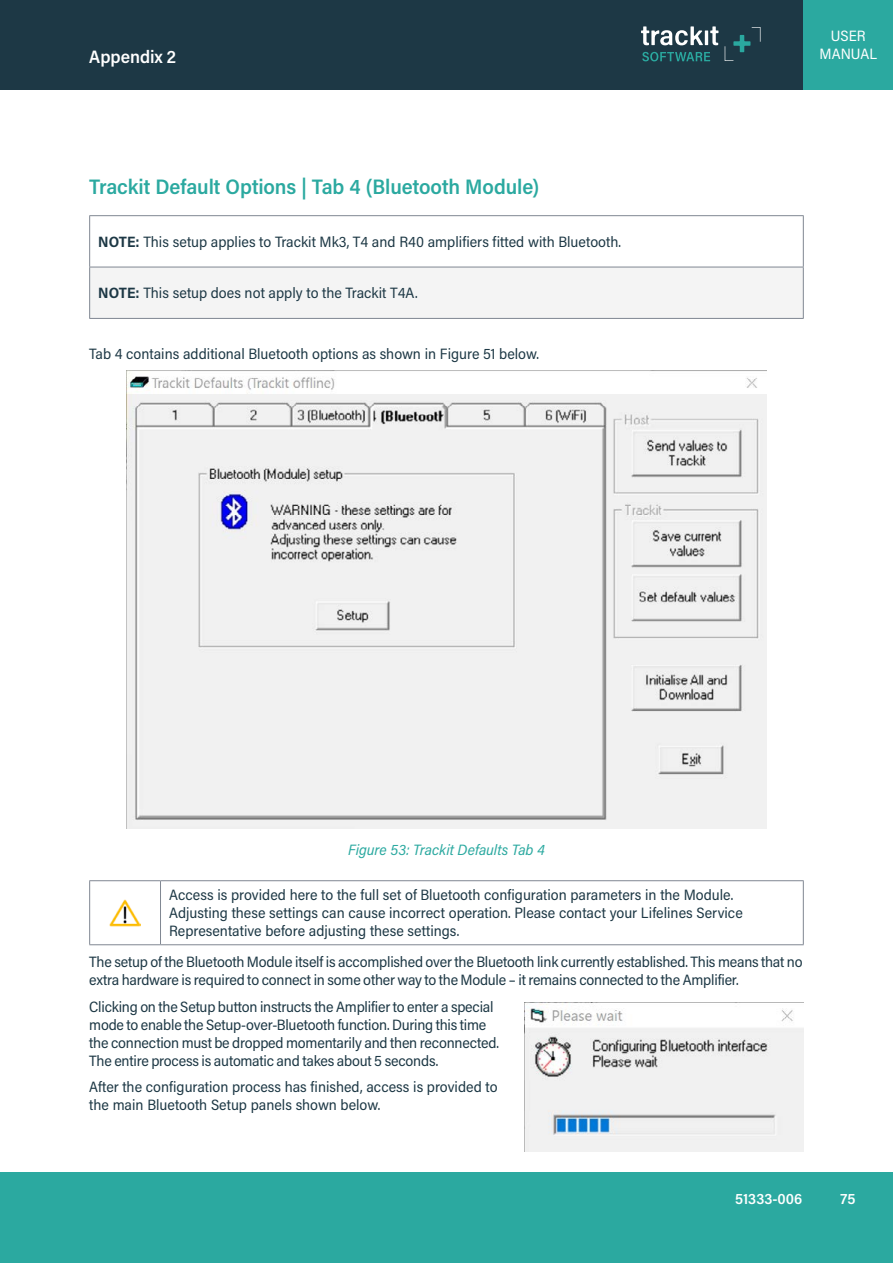
<style>
.page{position:relative;width:893px;height:1263px;background:#fff}
.page>*{position:absolute;margin:0;border:0;box-sizing:border-box;transform-origin:0 0}
.t1{font:600 21px "Acumin Pro Semi Cond";letter-spacing:-.005em;color:#2ba9a0}
.t2{font:600 18px "Acumin Pro Semi Cond";letter-spacing:-.005em;color:#fff}
.t3{font:15px/18px "Acumin Pro Semi Cond";letter-spacing:-.005em;color:#1d3845}
.t4{font:italic 15px "Acumin Pro Semi Cond";color:#2ba9a0}
.t5{font:600 15px "Acumin Pro Semi Cond";letter-spacing:.005em;color:#fff}
.t6{font:15px/18px "Acumin Pro Semi Cond";color:#fff;text-align:center}
.s1{font-weight:700}
</style>
<div class="page">
<div style="left:0;top:0;width:892px;height:89px;background:#1d3845"></div>
<div style="left:0;top:1172px;width:892px;height:91px;background:#2ba9a0"></div>
<div style="left:804px;top:0;width:89px;height:89px;background:#2ba9a0"></div>
<svg style="left:641px;top:26px;width:62px;height:19px"></svg>
<hr style="left:705px;top:31px;width:3px;height:14px;background:#fff">
<svg style="left:710px;top:26px;width:8px;height:19px"></svg>
<svg style="left:642px;top:52px;width:68px;height:9px"></svg>
<svg style="left:725px;top:27px;width:35px;height:34px"></svg>
<div style="left:90px;top:267px;width:713px;height:51px;background:#f4f4f4"></div>
<hr style="left:89px;top:215px;width:715px;height:1px;background:#808792">
<hr style="left:89px;top:216px;width:1px;height:51px;background:#808792">
<hr style="left:803px;top:216px;width:1px;height:51px;background:#808792">
<hr style="left:89px;top:267px;width:715px;height:1px;background:#808792">
<hr style="left:89px;top:267px;width:1px;height:51px;background:#808792">
<hr style="left:803px;top:267px;width:1px;height:51px;background:#808792">
<hr style="left:89px;top:318px;width:715px;height:1px;background:#808792">
<img style="left:127px;top:371px;width:639px;height:457px">
<hr style="left:89px;top:880px;width:72px;height:1px;background:#808792">
<hr style="left:89px;top:881px;width:1px;height:63px;background:#808792">
<hr style="left:161px;top:880px;width:643px;height:1px;background:#808792">
<hr style="left:160px;top:881px;width:1px;height:63px;background:#808792">
<hr style="left:803px;top:881px;width:1px;height:63px;background:#808792">
<hr style="left:89px;top:944px;width:72px;height:1px;background:#808792">
<hr style="left:161px;top:944px;width:643px;height:1px;background:#808792">
<img style="left:110px;top:899px;width:30px;height:27px">
<img style="left:525px;top:1002px;width:279px;height:149px">
<p class="t2" style="left:89px;top:44px;width:88px">Appendix 2</p>
<h1 class="t1" style="left:89px;top:172px;width:452px">Trackit Default Options | Tab 4 (Bluetooth Module)</h1>
<p class="t3" style="left:98px;top:232px;width:524px"><span class="s1">NOTE:</span> This setup applies to Trackit Mk3, T4 and R40 amplifiers fitted with Bluetooth.</p>
<p class="t3" style="left:98px;top:283px;width:321px"><span class="s1">NOTE:</span> This setup does not apply to the Trackit T4A.</p>
<p class="t3" style="left:89px;top:344px;width:451px">Tab 4 contains additional Bluetooth options as shown in Figure 51 below.</p>
<p class="t6" style="left:820px;top:26px;width:59px">USER<br>MANUAL</p>
<p class="t4" style="left:348px;top:839px;width:198px">Figure 53: Trackit Defaults Tab 4</p>
<p class="t3" style="left:169px;top:885px;width:575px">Access is provided here to the full set of Bluetooth configuration parameters in the Module.<br>Adjusting these settings can cause incorrect operation. Please contact your Lifelines Service<br>Representative before adjusting these settings.</p>
<p class="t3" style="left:89px;top:952px;width:715px">The setup of the Bluetooth Module itself is accomplished over the Bluetooth link currently established. This means that no extra hardware is required to connect in some other way to the Module – it remains connected to the Amplifier.</p>
<p class="t3" style="left:89px;top:997px;width:411px">Clicking on the Setup button instructs the Amplifier to enter a special mode to enable the Setup-over-Bluetooth function. During this time the connection must be dropped momentarily and then reconnected.<br>The entire process is automatic and takes about 5 seconds.</p>
<p class="t3" style="left:89px;top:1077px;width:410px">After the configuration process has finished, access is provided to the main Bluetooth Setup panels shown below.</p>
<p class="t5" style="left:735px;top:1188px;width:68px">51333-006</p>
<p class="t5" style="left:841px;top:1188px;width:17px">75</p>
</div>
